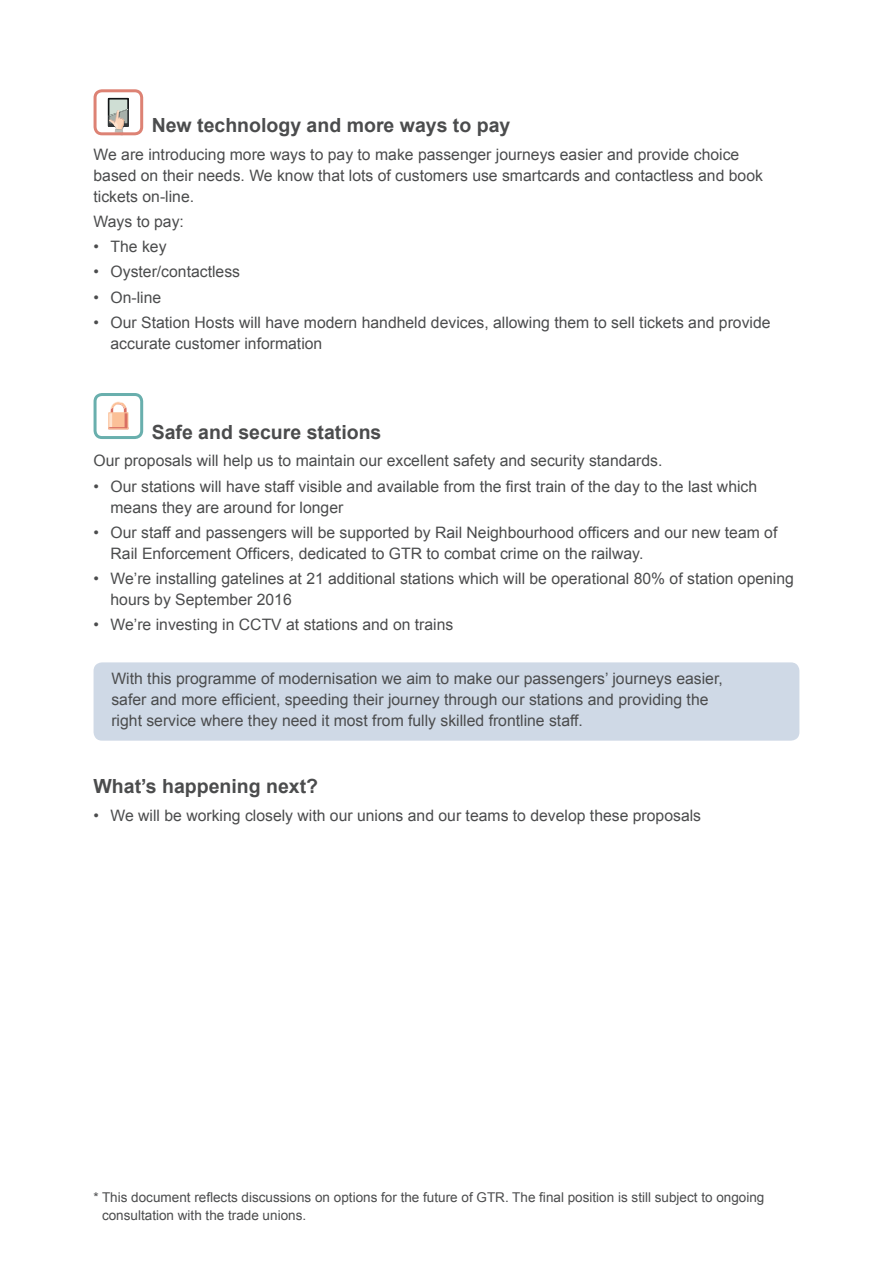
<style>
.page{position:relative;width:893px;height:1263px;background:#fff}
.page>*{position:absolute;margin:0;border:0;box-sizing:border-box;transform-origin:0 0}
.t1{font:700 19.5px "Arial";color:#4b4c4d}
.t2{font:15.75px/21px "Arial";color:#4b4c4d}
.t3{font:13.5px/18px "Arial";color:#4b4c4d}
</style>
<div class="page">
<div style="left:94px;top:662px;width:705px;height:79px;background:#cfd9e6;border-radius:9px"></div>
<svg style="left:108px;top:98px;width:21px;height:33px"></svg>
<div style="left:94px;top:89px;width:49px;height:46px;border:3px solid #dd8274;border-radius:7px"></div>
<svg style="left:110px;top:402px;width:17px;height:11px"></svg>
<div style="left:109px;top:413px;width:19px;height:16px;background:#fbc098"></div>
<hr style="left:109px;top:413px;width:3px;height:16px;background:#fee3cf">
<hr style="left:125px;top:413px;width:3px;height:16px;background:#d96f64">
<div style="left:109px;top:413px;width:19px;height:16px;border:1px solid #fbc098"></div>
<div style="left:94px;top:393px;width:49px;height:46px;border:3px solid #69afad;border-radius:7px"></div>
<p class="t1" style="left:152px;top:112px;width:360px">New technology and more ways to pay</p>
<p class="t2" style="left:94px;top:144px;width:671px">We are introducing more ways to pay to make passenger journeys easier and provide choice based on their needs. We know that lots of customers use smartcards and contactless and book tickets on-line.</p>
<p class="t2" style="left:94px;top:211px;width:92px">Ways to pay:</p>
<p class="t2" style="left:94px;top:236px;width:75px">• The key</p>
<p class="t2" style="left:94px;top:262px;width:148px">• Oyster/contactless</p>
<p class="t2" style="left:94px;top:287px;width:69px">• On-line</p>
<p class="t2" style="left:111px;top:312px;width:662px;text-indent:-17px">• Our Station Hosts will have modern handheld devices, allowing them to sell tickets and provide accurate customer information</p>
<p class="t1" style="left:152px;top:419px;width:231px">Safe and secure stations</p>
<p class="t2" style="left:94px;top:450px;width:570px">Our proposals will help us to maintain our excellent safety and security standards.</p>
<p class="t2" style="left:111px;top:476px;width:648px;text-indent:-17px">• Our stations will have staff visible and available from the first train of the day to the last which means they are around for longer</p>
<p class="t2" style="left:111px;top:522px;width:668px;text-indent:-17px">• Our staff and passengers will be supported by Rail Neighbourhood officers and our new team of<br>Rail Enforcement Officers, dedicated to GTR to combat crime on the railway.</p>
<p class="t2" style="left:111px;top:568px;width:685px;text-indent:-17px">• We’re installing gatelines at 21 additional stations which will be operational 80% of station opening hours by September 2016</p>
<p class="t2" style="left:94px;top:614px;width:361px">• We’re investing in CCTV at stations and on trains</p>
<p class="t2" style="left:111px;top:668px;width:613px">With this programme of modernisation we aim to make our passengers’ journeys easier, safer and more efficient, speeding their journey through our stations and providing the right service where they need it most from fully skilled frontline staff.</p>
<p class="t1" style="left:94px;top:773px;width:226px">What’s happening next?</p>
<p class="t2" style="left:94px;top:805px;width:609px">• We will be working closely with our unions and our teams to develop these proposals</p>
<p class="t3" style="left:102px;top:1189px;width:664px;text-indent:-9px">* This document reflects discussions on options for the future of GTR. The final position is still subject to ongoing consultation with the trade unions.</p>
</div>
